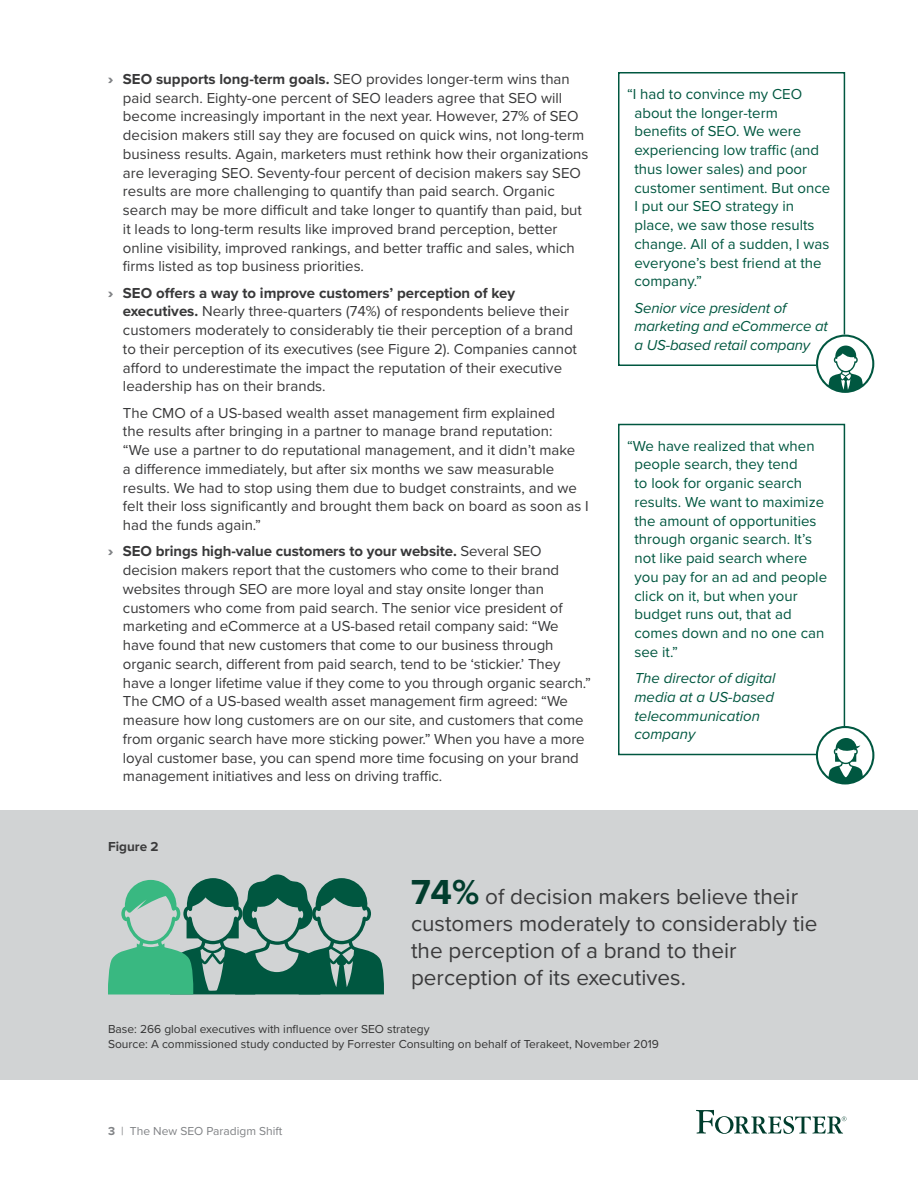
<style>
.page{position:relative;width:918px;height:1188px;background:#fff}
.page>*{position:absolute;margin:0;border:0;box-sizing:border-box;transform-origin:0 0}
.t1{font:22.5px/27px "Proxima Nova";color:#3b3b3c}
.t2{font:15px/18.8px "Proxima Nova";color:#383839}
.t3{font:15px/18.8px "Proxima Nova";color:#005740}
.t4{font:italic 15px/18.8px "Proxima Nova";letter-spacing:-.01em;color:#005740}
.t5{font:700 13.5px "Proxima Nova";color:#3b3b3c}
.t6{font:12px/15px "Proxima Nova";color:#333}
.t7{font:12px "Proxima Nova";color:#808285}
.s1{font-weight:900;color:#808285}
.s2{font-weight:700}
.s3{font-weight:700;font-size:36px;color:#013d2d}
</style>
<div class="page">
<svg style="left:696px;top:1110px;width:150px;height:24px"></svg>
<div style="left:618px;top:72px;width:227px;height:294px;background:#fff;border:2px solid #005740"></div>
<svg style="left:816px;top:335px;width:58px;height:58px"></svg>
<div style="left:618px;top:424px;width:227px;height:331px;background:#fff;border:2px solid #005740"></div>
<svg style="left:816px;top:726px;width:58px;height:58px"></svg>
<div style="left:0;top:810px;width:918px;height:270px;background:#d1d3d4"></div>
<svg style="left:108px;top:875px;width:276px;height:120px"></svg>
<p class="t2" style="left:123px;top:69px;width:467px;text-indent:-15px"><span class="s1">›</span> <span class="s2">SEO supports long-term goals.</span> SEO provides longer-term wins than paid search. Eighty-one percent of SEO leaders agree that SEO will become increasingly important in the next year. However, 27% of SEO decision makers still say they are focused on quick wins, not long-term business results. Again, marketers must rethink how their organizations are leveraging SEO. Seventy-four percent of decision makers say SEO results are more challenging to quantify than paid search. Organic search may be more difficult and take longer to quantify than paid, but it leads to long-term results like improved brand perception, better online visibility, improved rankings, and better traffic and sales, which firms listed as top business priorities.</p>
<p class="t2" style="left:123px;top:283px;width:456px;text-indent:-15px"><span class="s1">›</span> <span class="s2">SEO offers a way to improve customers’ perception of key executives.</span> Nearly three-quarters (74%) of respondents believe their customers moderately to considerably tie their perception of a brand to their perception of its executives (see Figure 2). Companies cannot afford to underestimate the impact the reputation of their executive leadership has on their brands.</p>
<p class="t2" style="left:123px;top:403px;width:467px">The CMO of a US-based wealth asset management firm explained<br>the results after bringing in a partner to manage brand reputation:<br>“We use a partner to do reputational management, and it didn’t make<br>a difference immediately, but after six months we saw measurable results. We had to stop using them due to budget constraints, and we felt their loss significantly and brought them back on board as soon as I had the funds again.”</p>
<p class="t2" style="left:123px;top:541px;width:470px;text-indent:-15px"><span class="s1">›</span> <span class="s2">SEO brings high-value customers to your website.</span> Several SEO decision makers report that the customers who come to their brand websites through SEO are more loyal and stay onsite longer than customers who come from paid search. The senior vice president of marketing and eCommerce at a US-based retail company said: “We have found that new customers that come to our business through organic search, different from paid search, tend to be ‘stickier.’ They have a longer lifetime value if they come to you through organic search.” The CMO of a US-based wealth asset management firm agreed: “We measure how long customers are on our site, and customers that come from organic search have more sticking power.” When you have a more loyal customer base, you can spend more time focusing on your brand management initiatives and less on driving traffic.</p>
<p class="t5" style="left:108px;top:836px;width:52px">Figure 2</p>
<p class="t3" style="left:634px;top:84px;width:197px;text-indent:-8px">“I had to convince my CEO about the longer-term benefits of SEO. We were experiencing low traffic (and thus lower sales) and poor customer sentiment. But once<br>I put our SEO strategy in place, we saw those results change. All of a sudden, I was everyone’s best friend at the company.”</p>
<p class="t4" style="left:634px;top:298px;width:195px">Senior vice president of marketing and eCommerce at a US-based retail company</p>
<p class="t3" style="left:634px;top:436px;width:194px;text-indent:-8px">“We have realized that when people search, they tend<br>to look for organic search results. We want to maximize the amount of opportunities through organic search. It’s not like paid search where you pay for an ad and people click on it, but when your budget runs out, that ad comes down and no one can see it.”</p>
<p class="t4" style="left:634px;top:668px;width:143px">The director of digital media at a US-based telecommunication company</p>
<h1 class="t1" style="left:411px;top:883px;width:408px"><span class="s3">74%</span> of decision makers believe their customers moderately to considerably tie the perception of a brand to their perception of its executives.</h1>
<p class="t6" style="left:108px;top:1020px;width:552px">Base: 266 global executives with influence over SEO strategy<br>Source: A commissioned study conducted by Forrester Consulting on behalf of Terakeet, November 2019</p>
<p class="t7" style="left:108px;top:1122px;width:176px"><span class="s2">3</span> | The New SEO Paradigm Shift</p>
</div>
